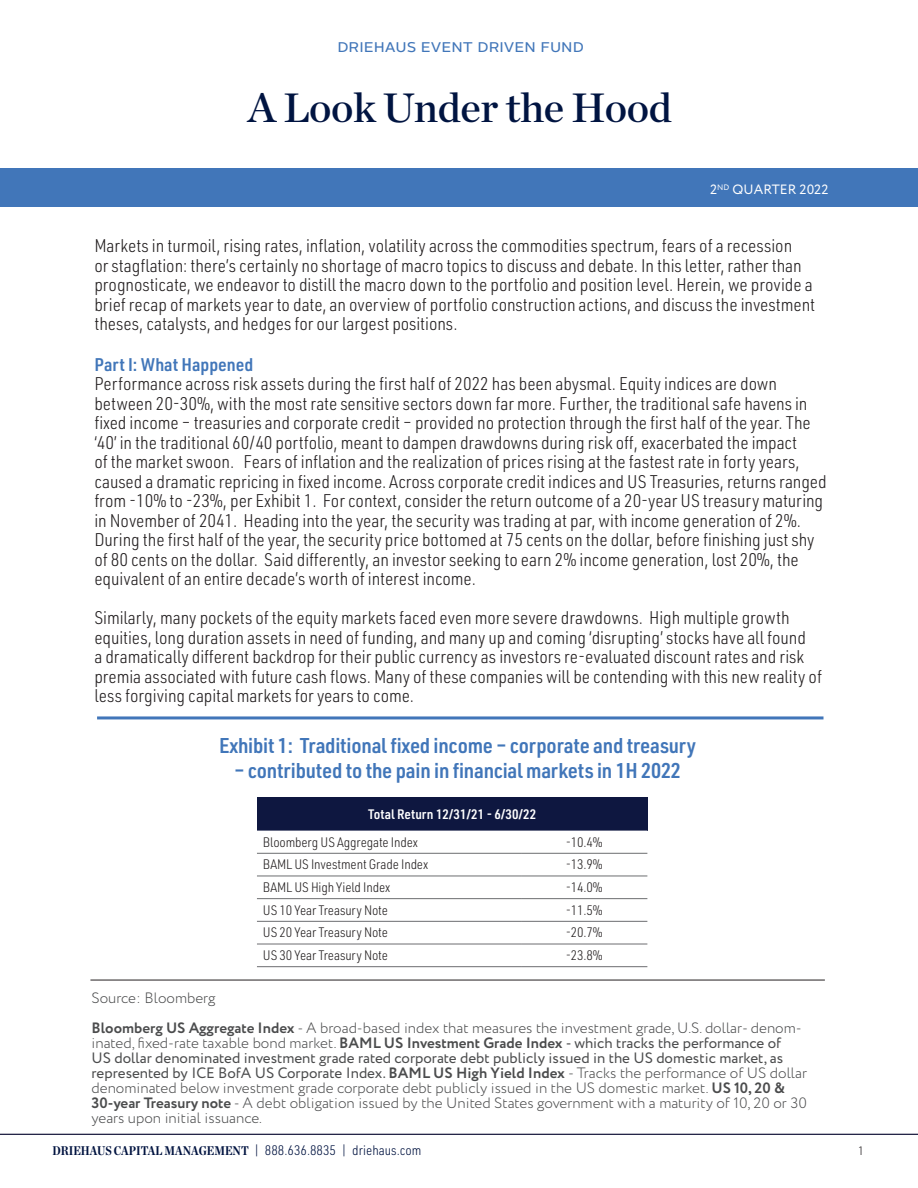
<style>
.page{position:relative;width:918px;height:1188px;background:#fff}
.page>*{position:absolute;margin:0;border:0;box-sizing:border-box;transform-origin:0 0}
.t1{font:42px "Chronicle Deck Semi";letter-spacing:-.01em;color:#001441}
.t2{font:600 21px "URWDIN Semi Cond";letter-spacing:-.01em;color:#4176b9}
.t3{font:300 18px/19.5px "URWDIN Semi Cond";letter-spacing:-.005em;color:#231f20}
.t4{font:18px "Alright Sans";color:#4176b9}
.t5{font:600 18px "URWDIN Semi Cond";color:#4176b9}
.t6{font:300 15px/15px "Circe";color:#4b4c4d}
.t7{font:300 13.5px "URWDIN Semi Cond";letter-spacing:-.01em;color:#231f20}
.t8{font:300 13.5px "URWDIN Semi Cond";color:#001340}
.t9{font:600 13.5px "URWDIN Semi Cond";color:#fff}
.t10{font:13.5px "Circe";letter-spacing:.01em;color:#fff}
.t11{font:300 12px "URWDIN Semi Cond";color:#231f20}
.s1{font-weight:700}
.s2{font-weight:400}
.s3{font-family:"Chronicle Deck Cond";font-weight:700;font-size:12.75px}
</style>
<div class="page">
<div style="left:0;top:168px;width:918px;height:39px;background:#4176b9"></div>
<hr style="left:97px;top:716px;width:727px;height:3px;background:#4176b9">
<hr style="left:90px;top:980px;width:735px;height:1px;background:#231f20">
<hr style="left:0;top:1134px;width:918px;height:1px;background:#1f2043">
<div style="left:257px;top:797px;width:390px;height:34px;background:#0e1740"></div>
<svg style="left:257px;top:852px;width:390px;height:92px"></svg>
<hr style="left:257px;top:853px;width:264px;height:1px;background:#6c6d70">
<hr style="left:521px;top:853px;width:126px;height:1px;background:#6c6d70">
<hr style="left:257px;top:876px;width:264px;height:1px;background:#6c6d70">
<hr style="left:521px;top:876px;width:126px;height:1px;background:#6c6d70">
<hr style="left:257px;top:898px;width:264px;height:1px;background:#6c6d70">
<hr style="left:521px;top:898px;width:126px;height:1px;background:#6c6d70">
<hr style="left:257px;top:921px;width:264px;height:1px;background:#6c6d70">
<hr style="left:521px;top:921px;width:126px;height:1px;background:#6c6d70">
<hr style="left:257px;top:944px;width:264px;height:1px;background:#6c6d70">
<hr style="left:521px;top:944px;width:126px;height:1px;background:#6c6d70">
<hr style="left:257px;top:966px;width:264px;height:1px;background:#6c6d70">
<hr style="left:521px;top:966px;width:126px;height:1px;background:#6c6d70">
<p class="t4" style="left:337px;top:33px;width:248px">driehaus event driven fund</p>
<p class="t1" style="left:248px;top:75px;width:426px">A Look Under the Hood</p>
<p class="t10" style="left:710px;top:181px;width:120px">2<sup>ND</sup> QUARTER 2022</p>
<p class="t3" style="left:94px;top:236px;width:722px">Markets in turmoil, rising rates, inflation, volatility across the commodities spectrum, fears of a recession<br>or stagflation: there’s certainly no shortage of macro topics to discuss and debate. In this letter, rather than prognosticate, we endeavor to distill the macro down to the portfolio and position level. Herein, we provide a brief recap of markets year to date, an overview of portfolio construction actions, and discuss the investment theses, catalysts, and hedges for our largest positions.</p>
<p class="t5" style="left:94px;top:352px;width:160px">Part I: What Happened</p>
<p class="t3" style="left:94px;top:374px;width:734px">Performance across risk assets during the first half of 2022 has been abysmal. Equity indices are down between 20-30%, with the most rate sensitive sectors down far more. Further, the traditional safe havens in fixed income – treasuries and corporate credit – provided no protection through the first half of the year. The ‘40’ in the traditional 60/40 portfolio, meant to dampen drawdowns during risk off, exacerbated the impact<br>of the market swoon. Fears of inflation and the realization of prices rising at the fastest rate in forty years, caused a dramatic repricing in fixed income. Across corporate credit indices and US Treasuries, returns ranged from -10% to -23%, per Exhibit 1. For context, consider the return outcome of a 20-year US treasury maturing in November of 2041. Heading into the year, the security was trading at par, with income generation of 2%.<br>During the first half of the year, the security price bottomed at 75 cents on the dollar, before finishing just shy of 80 cents on the dollar. Said differently, an investor seeking to earn 2% income generation, lost 20%, the equivalent of an entire decade’s worth of interest income.</p>
<p class="t3" style="left:94px;top:608px;width:729px">Similarly, many pockets of the equity markets faced even more severe drawdowns. High multiple growth equities, long duration assets in need of funding, and many up and coming ‘disrupting’ stocks have all found<br>a dramatically different backdrop for their public currency as investors re-evaluated discount rates and risk premia associated with future cash flows. Many of these companies will be contending with this new reality of less forgiving capital markets for years to come.</p>
<p class="t2" style="left:219px;top:731px;width:479px">Exhibit 1: Traditional fixed income – corporate and treasury</p>
<p class="t2" style="left:234px;top:756px;width:448px">– contributed to the pain in financial markets in 1H 2022</p>
<p class="t9" style="left:368px;top:805px;width:170px">Total Return 12/31/21 - 6/30/22</p>
<p class="t7" style="left:263px;top:833px;width:157px">Bloomberg US Aggregate Index</p>
<p class="t7" style="left:566px;top:833px;width:39px">-10.4%</p>
<p class="t7" style="left:263px;top:856px;width:167px">BAML US Investment Grade Index</p>
<p class="t7" style="left:566px;top:856px;width:39px">-13.9%</p>
<p class="t7" style="left:263px;top:879px;width:129px">BAML US High Yield Index</p>
<p class="t7" style="left:566px;top:879px;width:39px">-14.0%</p>
<p class="t7" style="left:263px;top:901px;width:127px">US 10 Year Treasury Note</p>
<p class="t7" style="left:566px;top:901px;width:39px">-11.5%</p>
<p class="t7" style="left:263px;top:924px;width:127px">US 20 Year Treasury Note</p>
<p class="t7" style="left:566px;top:924px;width:39px">-20.7%</p>
<p class="t7" style="left:263px;top:947px;width:127px">US 30 Year Treasury Note</p>
<p class="t7" style="left:566px;top:947px;width:39px">-23.8%</p>
<p class="t6" style="left:92px;top:991px;width:125px">Source: Bloomberg</p>
<p class="t6" style="left:92px;top:1021px;width:717px"><span class="s1">Bloomberg US Aggregate Index</span> - A broad-based index that measures the investment grade, U.S. dollar- denom&shy;inated, fixed-rate taxable bond market. <span class="s1">BAML US Investment Grade Index</span> <span class="s2">- which tracks the performance of<br>US dollar denominated investment grade rated corporate debt publicly issued in the US domestic market, as represented by ICE BofA US Corporate Index.</span> <span class="s1">BAML US High Yield Index</span> - Tracks the performance of US dollar denominated below investment grade corporate debt publicly issued in the US domestic market. <span class="s1">US 10, 20 &amp; 30-year Treasury note</span> - A debt obligation issued by the United States government with a maturity of 10, 20 or 30 years upon initial issuance.</p>
<p class="t8" style="left:52px;top:1142px;width:371px"><span class="s3">DRIEHAUS CAPITAL MANAGEMENT</span> | 888.636.8835 | driehaus.com</p>
<p class="t11" style="left:858px;top:1143px;width:7px">1</p>
</div>
